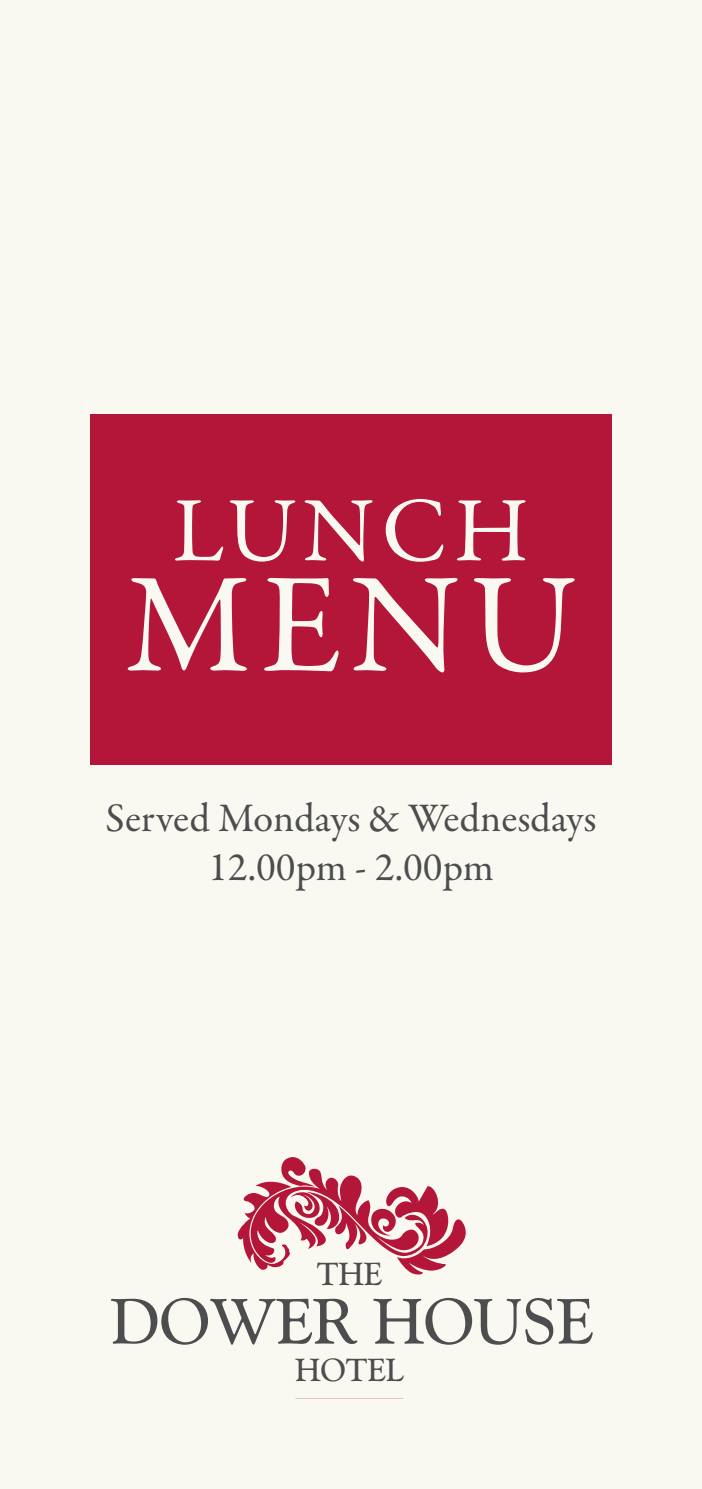
<style>
.page{position:relative;width:702px;height:1489px;background:#fff}
.page>*{position:absolute;margin:0;border:0;box-sizing:border-box;transform-origin:0 0}
.t1{font:142.5px "Garamond Premr Pro";color:#faf9f1}
.t2{font:92.5px "Garamond Premr Pro";letter-spacing:.07em;color:#faf9f1}
.t3{font:64px "Goudy Catalogue BT";color:#4d4d4f}
.t4{font:40.75px/49px "Garamond Premr Pro";color:#4d4d4f;text-align:center}
.t5{font:32px "Goudy Catalogue BT";color:#4d4d4f}
</style>
<div class="page">
<div style="left:0;top:0;width:702px;height:1488px;background:#faf9f1"></div>
<svg style="left:238px;top:1157px;width:228px;height:118px"></svg>
<div style="left:90px;top:415px;width:522px;height:350px;background:#b31639"></div>
<h2 class="t2" style="left:173px;top:475px;width:358px">LUNCH</h2>
<h1 class="t1" style="left:125px;top:539px;width:454px">MENU</h1>
<p class="t4" style="left:105px;top:794px;width:492px">Served Mondays &amp; Wednesdays<br>12.00pm - 2.00pm</p>
<p class="t5" style="left:317px;top:1253px;width:67px">THE</p>
<h3 class="t3" style="left:111px;top:1281px;width:484px">DOWER HOUSE</h3>
<p class="t5" style="left:295px;top:1349px;width:110px">HOTEL</p>
</div>
